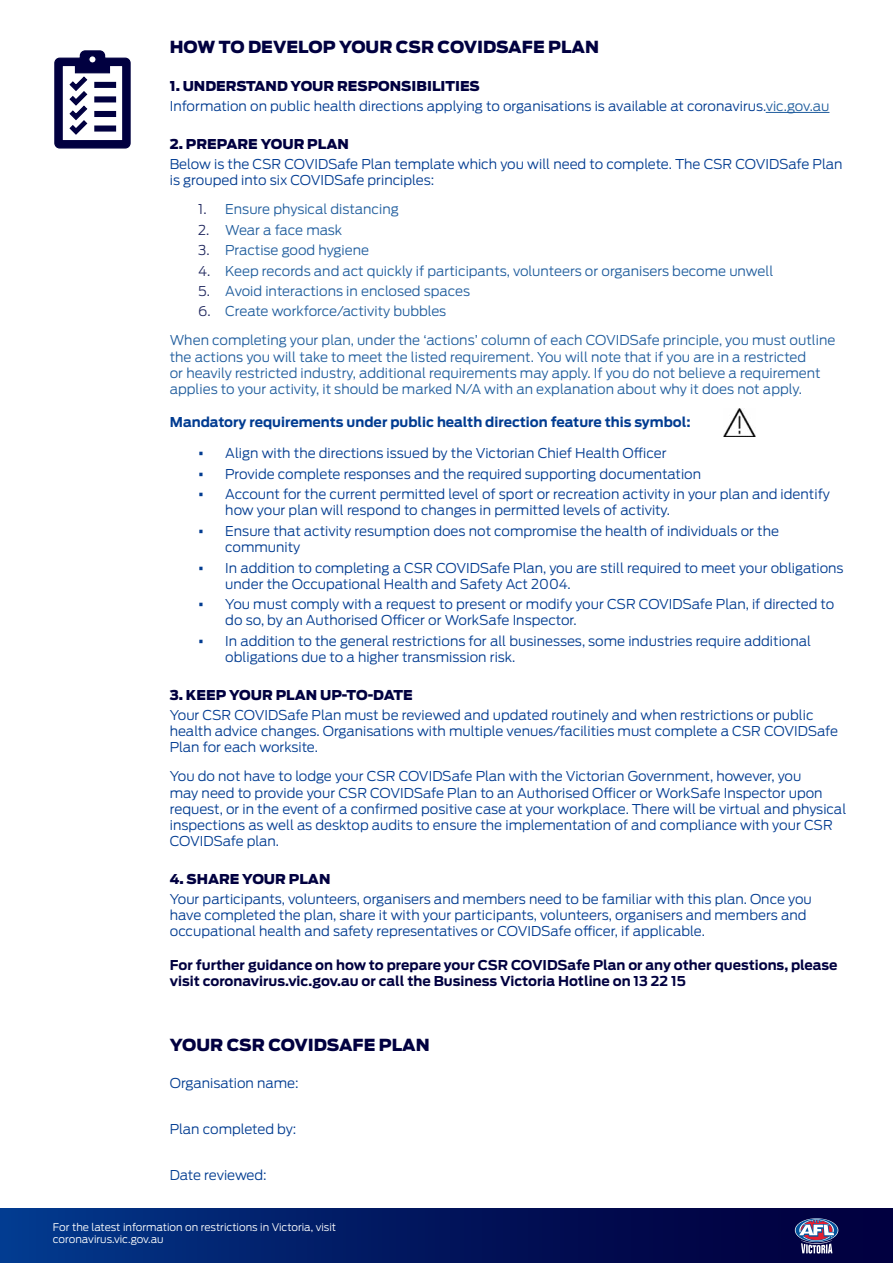
<style>
.page{position:relative;width:893px;height:1263px;background:#fff}
.page>*{position:absolute;margin:0;border:0;box-sizing:border-box;transform-origin:0 0}
.t1{font:900 16.5px "Antenna";color:#010040}
.t2{font:300 13.5px/16.2px "Antenna";color:#023c91}
.t3{font:300 13.5px/16.2px "Antenna";color:#215e9e}
.t4{font:700 13.5px/16.2px "Antenna";color:#010040}
.t5{font:700 13.5px "Antenna";color:#023c91}
.t6{font:900 13.5px "Antenna";color:#010040}
.t7{font:300 10.5px/12.6px "Antenna";color:#fff}
.s1{font-weight:900;color:#010040}
.s2{color:#215e9e}
.s3{color:#232a60}
.s4{font-weight:700;font-size:15px}
</style>
<div class="page">
<hr style="left:766px;top:112px;width:63px;height:1px;background:#215e9e">
<svg style="left:54px;top:50px;width:77px;height:99px"></svg>
<img style="left:723px;top:409px;width:32px;height:28px">
<div style="left:0;top:1209px;width:893px;height:54px;background:linear-gradient(to right,#023689,#020037)"></div>
<svg style="left:795px;top:1218px;width:43px;height:24px"></svg>
<svg style="left:796px;top:1218px;width:42px;height:24px"></svg>
<svg style="left:799px;top:1219px;width:35px;height:34px"></svg>
<p class="t1" style="left:170px;top:35px;width:431px">HOW TO DEVELOP YOUR CSR COVIDSAFE PLAN</p>
<p class="t2" style="left:170px;top:75px;width:661px;line-height:20.4px"><span class="s1">1. UNDERSTAND YOUR RESPONSIBILITIES<br></span>Information on public health directions applying to organisations is available at coronavirus.<span class="s2">vic.gov.au</span></p>
<p class="t6" style="left:170px;top:134px;width:181px">2. PREPARE YOUR PLAN</p>
<p class="t2" style="left:170px;top:156px;width:674px">Below is the CSR COVIDSafe Plan template which you will need to complete. The CSR COVIDSafe Plan is grouped into six COVIDSafe principles:</p>
<p class="t3" style="left:198px;top:201px;width:202px"><span class="s3">1.</span> Ensure physical distancing</p>
<p class="t3" style="left:198px;top:221px;width:145px"><span class="s3">2.</span> Wear a face mask</p>
<p class="t3" style="left:198px;top:242px;width:172px"><span class="s3">3.</span> Practise good hygiene</p>
<p class="t3" style="left:198px;top:262px;width:576px"><span class="s3">4.</span> Keep records and act quickly if participants, volunteers or organisers become unwell</p>
<p class="t3" style="left:198px;top:283px;width:273px"><span class="s3">5.</span> Avoid interactions in enclosed spaces</p>
<p class="t3" style="left:170px;top:297px;width:667px;line-height:29px;text-indent:28px"><span class="s3">6.</span> Create workforce/activity bubbles<br>When completing your plan, under the ‘actions’ column of each COVIDSafe principle, you must outline</p>
<p class="t3" style="left:170px;top:348px;width:652px">the actions you will take to meet the listed requirement. You will note that if you are in a restricted or heavily restricted industry, additional requirements may apply. If you do not believe a requirement applies to your activity, it should be marked N/A with an explanation about why it does not apply.</p>
<p class="t5" style="left:170px;top:413px;width:522px">Mandatory requirements under public health direction feature this symbol:</p>
<p class="t2" style="left:198px;top:445px;width:470px"><span class="s4">•</span> Align with the directions issued by the Victorian Chief Health Officer</p>
<p class="t2" style="left:198px;top:465px;width:504px"><span class="s4">•</span> Provide complete responses and the required supporting documentation</p>
<p class="t2" style="left:225px;top:486px;width:606px;text-indent:-27px"><span class="s4">•</span> Account for the current permitted level of sport or recreation activity in your plan and identify how your plan will respond to changes in permitted levels of activity.</p>
<p class="t2" style="left:225px;top:522px;width:555px;text-indent:-27px"><span class="s4">•</span> Ensure that activity resumption does not compromise the health of individuals or the community</p>
<p class="t2" style="left:225px;top:559px;width:620px;text-indent:-27px"><span class="s4">•</span> In addition to completing a CSR COVIDSafe Plan, you are still required to meet your obligations under the Occupational Health and Safety Act 2004.</p>
<p class="t2" style="left:225px;top:596px;width:610px;text-indent:-27px"><span class="s4">•</span> You must comply with a request to present or modify your CSR COVIDSafe Plan, if directed to do so, by an Authorised Officer or WorkSafe Inspector.</p>
<p class="t2" style="left:225px;top:632px;width:587px;text-indent:-27px"><span class="s4">•</span> In addition to the general restrictions for all businesses, some industries require additional obligations due to a higher transmission risk.</p>
<p class="t6" style="left:170px;top:685px;width:244px">3. KEEP YOUR PLAN UP-TO-DATE</p>
<p class="t2" style="left:170px;top:707px;width:670px">Your CSR COVIDSafe Plan must be reviewed and updated routinely and when restrictions or public health advice changes. Organisations with multiple venues/facilities must complete a CSR COVIDSafe<br>Plan for each worksite.</p>
<p class="t2" style="left:170px;top:768px;width:678px">You do not have to lodge your CSR COVIDSafe Plan with the Victorian Government, however, you<br>may need to provide your CSR COVIDSafe Plan to an Authorised Officer or WorkSafe Inspector upon request, or in the event of a confirmed positive case at your workplace. There will be virtual and physical inspections as well as desktop audits to ensure the implementation of and compliance with your CSR COVIDSafe plan.</p>
<p class="t6" style="left:170px;top:869px;width:162px">4. SHARE YOUR PLAN</p>
<p class="t2" style="left:170px;top:891px;width:644px">Your participants, volunteers, organisers and members need to be familiar with this plan. Once you have completed the plan, share it with your participants, volunteers, organisers and members and occupational health and safety representatives or COVIDSafe officer, if applicable.</p>
<p class="t4" style="left:170px;top:957px;width:669px">For further guidance on how to prepare your CSR COVIDSafe Plan or any other questions, please visit coronavirus.vic.gov.au or call the Business Victoria Hotline on 13 22 15</p>
<p class="t1" style="left:170px;top:1033px;width:261px">YOUR CSR COVIDSAFE PLAN</p>
<p class="t2" style="left:170px;top:1075px;width:130px">Organisation name:</p>
<p class="t2" style="left:170px;top:1121px;width:128px">Plan completed by:</p>
<p class="t2" style="left:170px;top:1167px;width:98px">Date reviewed:</p>
<p class="t7" style="left:53px;top:1220px;width:285px">For the latest information on restrictions in Victoria, visit coronavirus.vic.gov.au</p>
</div>
